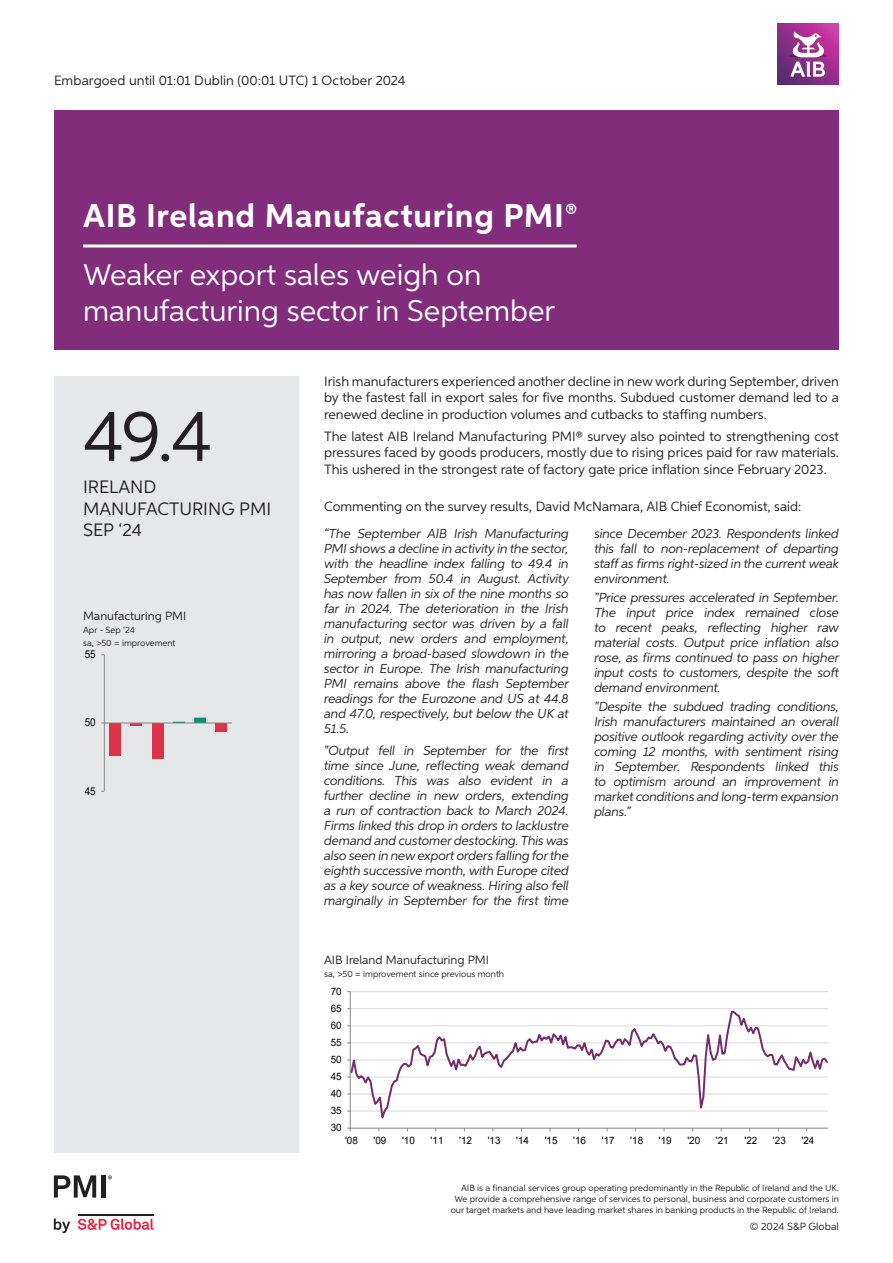
<style>
.page{position:relative;width:893px;height:1263px;background:#fff}
.page>*{position:absolute;margin:0;border:0;box-sizing:border-box;transform-origin:0 0}
.Graphic_figure{font:72px "Aspira";color:#231f20}
.t1{font:700 33px "Aspira";letter-spacing:.02em;color:#fff}
.Headline_rev{font:30px/36px "Aspira";color:#fff}
.Graphic_text{font:18px "Aspira";color:#231f20}
.Graphic_month{font:18px "Aspira";color:#231f20}
.Body_copy_2{font:13.5px/16.2px "Aspira";color:#231f20;text-align:justify}
.Comment{font:italic 13.05px/15px "Aspira";letter-spacing:-.01em;color:#231f20;text-align:justify}
.Chart_title{font:12px "Aspira";color:#231f20}
.t2{font:10.8px "Arial";color:#000;scale:.91 1}
.t3{font:10.5px "Aspira";color:#231f20}
.t4{font:10.2px "Arial";color:#000}
.Axis_title{font:9px/10.8px "Aspira";color:#231f20;text-align:right}
.Last_six_months{font:9px "Aspira";color:#231f20}
.s1{font-size:13.5px}
</style>
<div class="page">
<div style="left:54px;top:111px;width:785px;height:239px;background:#812d7b"></div>
<svg style="left:54px;top:1218px;width:16px;height:15px"></svg>
<svg style="left:78px;top:1218px;width:75px;height:12px"></svg>
<hr style="left:78px;top:1213px;width:75px;height:2px;background:#231f20">
<svg style="left:54px;top:1175px;width:42px;height:22px"></svg>
<div style="left:101px;top:1175px;width:5px;height:22px;background:#231f20"></div>
<svg style="left:108px;top:1175px;width:4px;height:4px"></svg>
<div style="left:54px;top:376px;width:245px;height:776px;background:#e6e7e9"></div>
<hr style="left:83px;top:244px;width:494px;height:3px;background:#fff">
<div style="left:109px;top:723px;width:12px;height:33px;background:#da3248"></div>
<svg style="left:130px;top:724px;width:12px;height:2px"></svg>
<div style="left:152px;top:723px;width:11px;height:36px;background:#da3248"></div>
<div style="left:215px;top:723px;width:12px;height:8px;background:#da3248"></div>
<svg style="left:173px;top:718px;width:33px;height:5px"></svg>
<hr style="left:104px;top:655px;width:1px;height:136px;background:#868686">
<hr style="left:104px;top:723px;width:128px;height:1px;background:#868686">
<hr style="left:350px;top:1008px;width:478px;height:1px;background:#d9d9d9">
<hr style="left:350px;top:991px;width:478px;height:1px;background:#d9d9d9">
<hr style="left:350px;top:992px;width:1px;height:136px;background:#868686">
<hr style="left:350px;top:1128px;width:478px;height:1px;background:#868686">
<svg style="left:350px;top:1009px;width:478px;height:117px"></svg>
<img style="left:778px;top:24px;width:61px;height:61px">
<svg style="left:790px;top:32px;width:35px;height:45px"></svg>
<p class="Body_copy_2" style="left:54px;top:72px;width:353px">Embargoed until 01:01 Dublin (00:01 UTC) 1 October 2024</p>
<p class="t1" style="left:83px;top:196px;width:496px">AIB Ireland Manufacturing PMI<sup>®</sup></p>
<p class="Headline_rev" style="left:83px;top:256px;width:473px">Weaker export sales weigh on manufacturing sector in September</p>
<p class="Graphic_figure" style="left:83px;top:392px;width:130px">49.4</p>
<p class="Graphic_text" style="left:83px;top:476px;width:75px">IRELAND</p>
<p class="Graphic_text" style="left:83px;top:498px;width:190px">MANUFACTURING PMI</p>
<p class="Graphic_month" style="left:83px;top:519px;width:60px">SEP ‘24</p>
<p class="Chart_title" style="left:83px;top:608px;width:105px">Manufacturing PMI</p>
<p class="Axis_title" style="left:83px;top:637px;width:94px">sa, &gt;50 = improvement</p>
<p class="Last_six_months" style="left:83px;top:624px;width:53px">Apr - Sep ‘24</p>
<p class="t2" style="left:85px;top:647px;width:14px">55</p>
<p class="t2" style="left:85px;top:715px;width:14px">50</p>
<p class="t2" style="left:85px;top:783px;width:14px">45</p>
<p class="Body_copy_2" style="left:324px;top:373px;width:516px">Irish manufacturers experienced another decline in new work during September, driven by the fastest fall in export sales for five months. Subdued customer demand led to a renewed decline in production volumes and cutbacks to staffing numbers.</p>
<p class="Body_copy_2" style="left:324px;top:428px;width:516px">The latest AIB Ireland Manufacturing PMI® survey also pointed to strengthening cost pressures faced by goods producers, mostly due to rising prices paid for raw materials.<br>This ushered in the strongest rate of factory gate price inflation since February 2023.</p>
<p class="Body_copy_2" style="left:324px;top:498px;width:479px">Commenting on the survey results, David McNamara, AIB Chief Economist, said:</p>
<p class="Comment" style="left:324px;top:526px;width:246px"><span class="s1">“</span>The September AIB Irish Manufacturing PMI shows a decline in activity in the sector, with the headline index falling to 49.4 in September from 50.4 in August. Activity has now fallen in six of the nine months so far in 2024. The deterioration in the Irish manufacturing sector was driven by a fall in output, new orders and employment, mirroring a broad-based slowdown in the sector in Europe. The Irish manufacturing PMI remains above the flash September readings for the Eurozone and US at 44.8 and 47.0, respectively, but below the UK at 51.5.</p>
<p class="Comment" style="left:324px;top:742px;width:246px">"Output fell in September for the first time since June, reflecting weak demand conditions. This was also evident in a further decline in new orders, extending a run of contraction back to March 2024.<br>Firms linked this drop in orders to lacklustre demand and customer destocking. This was also seen in new export orders falling for the eighth successive month, with Europe cited as a key source of weakness. Hiring also fell marginally in September for the first time</p>
<p class="Chart_title" style="left:324px;top:953px;width:166px">AIB Ireland Manufacturing PMI</p>
<p class="Axis_title" style="left:324px;top:969px;width:182px">sa, &gt;50 = improvement since previous month</p>
<p class="t4" style="left:331px;top:984px;width:12px">70</p>
<p class="t4" style="left:331px;top:1001px;width:12px">65</p>
<p class="t4" style="left:331px;top:1018px;width:12px">60</p>
<p class="t4" style="left:331px;top:1035px;width:12px">55</p>
<p class="t4" style="left:331px;top:1052px;width:12px">50</p>
<p class="t4" style="left:331px;top:1069px;width:12px">45</p>
<p class="t4" style="left:331px;top:1086px;width:12px">40</p>
<p class="t4" style="left:331px;top:1104px;width:12px">35</p>
<p class="t4" style="left:331px;top:1121px;width:12px">30</p>
<p class="Comment" style="left:594px;top:526px;width:246px">since December 2023. Respondents linked this fall to non-replacement of departing staff as firms right-sized in the current weak environment.</p>
<p class="Comment" style="left:594px;top:590px;width:246px">"Price pressures accelerated in September.<br>The input price index remained close to recent peaks, reflecting higher raw material costs. Output price inflation also rose, as firms continued to pass on higher input costs to customers, despite the soft demand environment.</p>
<p class="Comment" style="left:594px;top:699px;width:246px">"Despite the subdued trading conditions, Irish manufacturers maintained an overall positive outlook regarding activity over the coming 12 months, with sentiment rising in September. Respondents linked this to optimism around an improvement in market conditions and long-term expansion plans.”</p>
<p class="t4" style="left:345px;top:1133px;width:14px">'08</p>
<p class="t4" style="left:374px;top:1133px;width:14px">'09</p>
<p class="t4" style="left:402px;top:1133px;width:14px">'10</p>
<p class="t4" style="left:431px;top:1133px;width:14px">'11</p>
<p class="t4" style="left:459px;top:1133px;width:14px">'12</p>
<p class="t4" style="left:488px;top:1133px;width:14px">'13</p>
<p class="t4" style="left:516px;top:1133px;width:14px">'14</p>
<p class="t4" style="left:545px;top:1133px;width:14px">'15</p>
<p class="t4" style="left:573px;top:1133px;width:14px">'16</p>
<p class="t4" style="left:602px;top:1133px;width:14px">'17</p>
<p class="t4" style="left:630px;top:1133px;width:14px">'18</p>
<p class="t4" style="left:659px;top:1133px;width:14px">'19</p>
<p class="t4" style="left:687px;top:1133px;width:14px">'20</p>
<p class="t4" style="left:716px;top:1133px;width:14px">'21</p>
<p class="t4" style="left:744px;top:1133px;width:14px">'22</p>
<p class="t4" style="left:773px;top:1133px;width:14px">'23</p>
<p class="t4" style="left:801px;top:1133px;width:14px">'24</p>
<p class="Axis_title" style="left:451px;top:1182px;width:390px">AIB is a financial services group operating predominantly in the Republic of Ireland and the UK.<br>We provide a comprehensive range of services to personal, business and corporate customers in our target markets and have leading market shares in banking products in the Republic of Ireland.</p>
<p class="t3" style="left:750px;top:1220px;width:91px">© 2024 S&amp;P Global</p>
</div>
